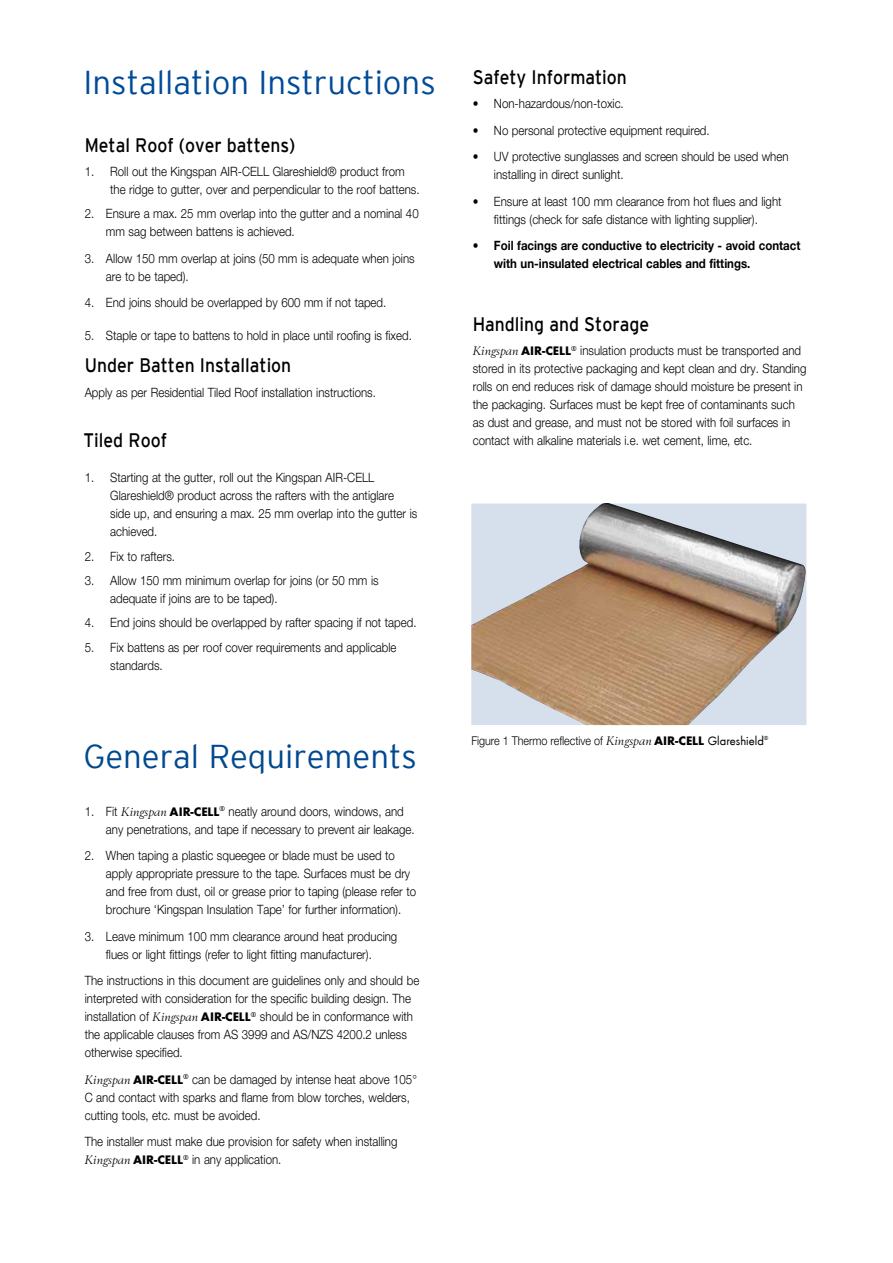
<style>
.page{position:relative;width:893px;height:1263px;background:#fff}
.page>*{position:absolute;margin:0;border:0;box-sizing:border-box;transform-origin:0 0}
.t1{font:300 33px "Interstate";color:#004a98}
.t2{font:300 33px "Interstate";color:#004990}
.t3{font:19.5px "Interstate";color:#000;scale:.9 1}
.t4{font:300 12.75px/18px "Helvetica Neue LT Pro";color:#000;scale:.9 1}
.t5{font:700 12.75px/18px "Helvetica Neue LT Pro";color:#000;scale:.9 1}
.t6{font:300 12px "Helvetica Neue LT Pro";color:#000;scale:.9 1}
.s1{font-family:"Berling";font-weight:400;font-style:italic}
.s2{font-family:"Futura";font-weight:700}
.s3{font-family:"Berling";font-weight:400;font-style:italic;font-size:12.75px}
.s4{font-family:"Futura";font-weight:700;font-size:12.75px}
.s5{font-family:"Futura Boo";font-weight:400;font-size:12.75px}
</style>
<div class="page">
<img style="left:471px;top:503px;width:335px;height:222px">
<h1 class="t1" style="left:84px;top:64px;width:354px">Installation Instructions</h1>
<h2 class="t3" style="left:85px;top:134px;width:236px">Metal Roof (over battens)</h2>
<p class="t4" style="left:110px;top:162px;width:345px;text-indent:-26px">1. Roll out the Kingspan AIR-CELL Glareshield® product from the ridge to gutter, over and perpendicular to the roof battens.</p>
<p class="t4" style="left:106px;top:205px;width:349px;text-indent:-21px">2. Ensure a max. 25 mm overlap into the gutter and a nominal 40 mm sag between battens is achieved.</p>
<p class="t4" style="left:106px;top:249px;width:345px;text-indent:-21px">3. Allow 150 mm overlap at joins (50 mm is adequate when joins are to be taped).</p>
<p class="t4" style="left:85px;top:294px;width:337px">4. End joins should be overlapped by 600 mm if not taped.</p>
<p class="t4" style="left:85px;top:326px;width:365px">5. Staple or tape to battens to hold in place until roofing is fixed.</p>
<h2 class="t3" style="left:85px;top:355px;width:231px">Under Batten Installation</h2>
<p class="t4" style="left:85px;top:383px;width:325px">Apply as per Residential Tiled Roof installation instructions.</p>
<h2 class="t3" style="left:84px;top:429px;width:94px">Tiled Roof</h2>
<p class="t4" style="left:110px;top:468px;width:343px;text-indent:-26px">1. Starting at the gutter, roll out the Kingspan AIR-CELL Glareshield® product across the rafters with the antiglare side up, and ensuring a max. 25 mm overlap into the gutter is achieved.</p>
<p class="t4" style="left:85px;top:547px;width:102px">2. Fix to rafters.</p>
<p class="t4" style="left:110px;top:571px;width:300px;text-indent:-26px">3. Allow 150 mm minimum overlap for joins (or 50 mm is adequate if joins are to be taped).</p>
<p class="t4" style="left:85px;top:614px;width:370px">4. End joins should be overlapped by rafter spacing if not taped.</p>
<p class="t4" style="left:110px;top:638px;width:320px;text-indent:-26px">5. Fix battens as per roof cover requirements and applicable standards.</p>
<h1 class="t2" style="left:84px;top:738px;width:335px">General Requirements</h1>
<p class="t4" style="left:106px;top:802px;width:345px;text-indent:-21px">1. Fit <span class="s1">Kingspan</span> <span class="s2">AIR-CELL</span><sup>®</sup> neatly around doors, windows, and any penetrations, and tape if necessary to prevent air leakage.</p>
<p class="t4" style="left:106px;top:846px;width:346px;text-indent:-21px">2. When taping a plastic squeegee or blade must be used to apply appropriate pressure to the tape. Surfaces must be dry and free from dust, oil or grease prior to taping (please refer to brochure ‘Kingspan Insulation Tape’ for further information).</p>
<p class="t4" style="left:85px;top:927px;width:349px;text-align:center">3. Leave minimum 100 mm clearance around heat producing flues or light fittings (refer to light fitting manufacturer).</p>
<p class="t4" style="left:85px;top:971px;width:373px">The instructions in this document are guidelines only and should be interpreted with consideration for the specific building design. The installation of <span class="s1">Kingspan</span> <span class="s2">AIR-CELL</span><sup>®</sup> should be in conformance with the applicable clauses from AS 3999 and AS/NZS 4200.2 unless otherwise specified.</p>
<p class="t4" style="left:85px;top:1070px;width:371px"><span class="s1">Kingspan</span> <span class="s2">AIR-CELL</span><sup>®</sup> can be damaged by intense heat above 105°<br>C and contact with sparks and flame from blow torches, welders, cutting tools, etc. must be avoided.</p>
<p class="t4" style="left:85px;top:1132px;width:349px">The installer must make due provision for safety when installing<br><span class="s1">Kingspan</span> <span class="s2">AIR-CELL</span><sup>®</sup> in any application.</p>
<h2 class="t3" style="left:473px;top:66px;width:173px">Safety Information</h2>
<p class="t4" style="left:473px;top:94px;width:169px">• Non-hazardous/non-toxic.</p>
<p class="t4" style="left:473px;top:121px;width:265px">• No personal protective equipment required.</p>
<p class="t4" style="left:494px;top:147px;width:329px;text-indent:-21px">• UV protective sunglasses and screen should be used when installing in direct sunlight.</p>
<p class="t4" style="left:473px;top:192px;width:345px;text-align:center">• Ensure at least 100 mm clearance from hot flues and light fittings (check for safe distance with lighting supplier).</p>
<p class="t5" style="left:494px;top:236px;width:342px;text-indent:-21px">• Foil facings are conductive to electricity - avoid contact with un-insulated electrical cables and fittings.</p>
<h2 class="t3" style="left:473px;top:313px;width:197px">Handling and Storage</h2>
<p class="t4" style="left:473px;top:341px;width:372px"><span class="s1">Kingspan</span> <span class="s2">AIR-CELL</span><sup>®</sup> insulation products must be transported and stored in its protective packaging and kept clean and dry. Standing rolls on end reduces risk of damage should moisture be present in the packaging. Surfaces must be kept free of contaminants such as dust and grease, and must not be stored with foil surfaces in contact with alkaline materials i.e. wet cement, lime, etc.</p>
<p class="t6" style="left:471px;top:733px;width:332px">Figure 1 Thermo reflective of <span class="s3">Kingspan</span> <span class="s4">AIR-CELL</span> <span class="s5">Glareshield</span><sup>®</sup></p>
</div>
